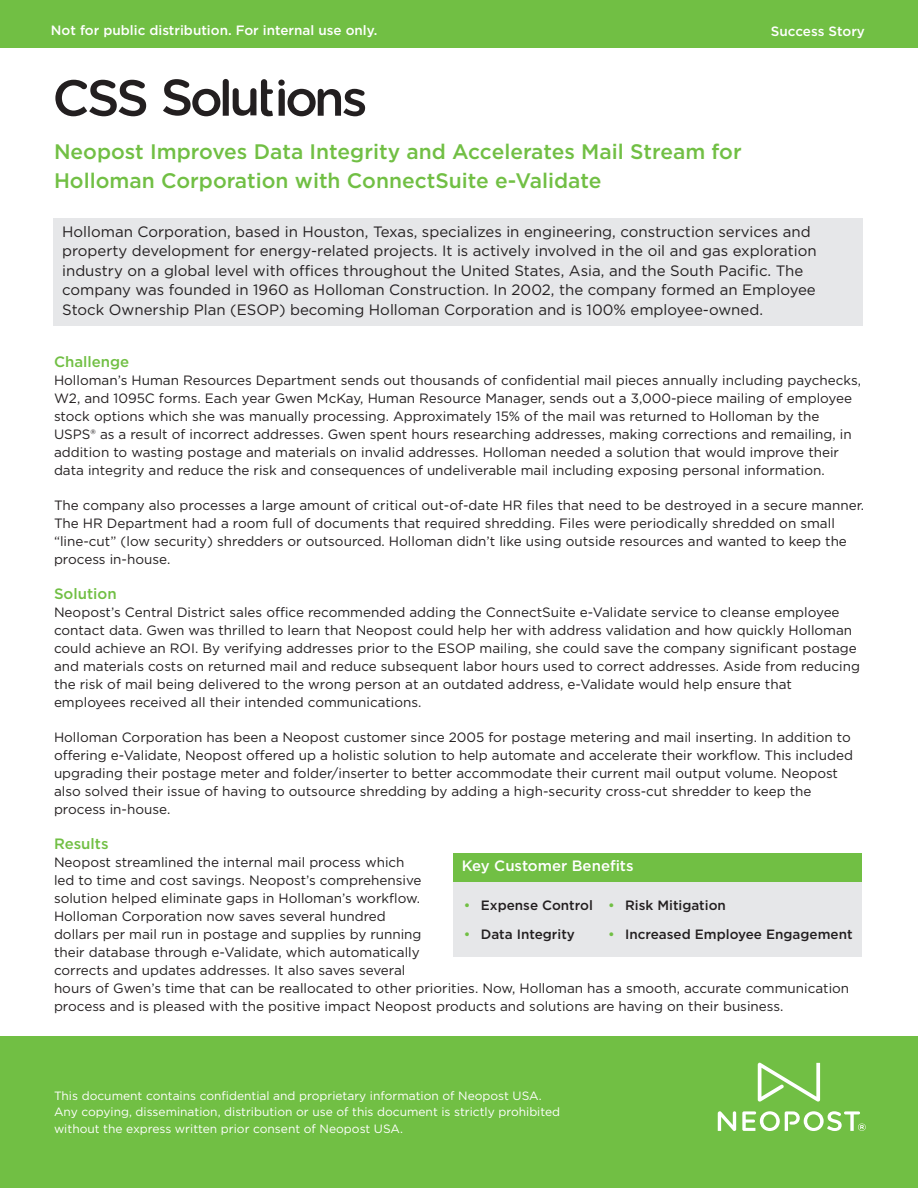
<style>
.page{position:relative;width:918px;height:1188px;background:#fff}
.page>*{position:absolute;margin:0;border:0;box-sizing:border-box;transform-origin:0 0}
.Neo_Sub_1{font:500 21px/28.5px "Gotham";color:#71bf44}
.Neo_Body_Txt{font:15px/19.5px "Gotham";color:#231f20}
.Neo_Body_Txt-2{font:500 15px "Gotham";color:#71bf44}
.t1{font:500 15px "Gotham";color:#fff}
.Neo_Body_Txt-3{font:13.5px/18px "Gotham";color:#231f20}
.t2{font:500 13.5px "Gotham";color:#231f20}
.Neo_Body_Txt-4{font:500 13.5px "Gotham";color:#fff}
.t3{font:12px/16.5px "Gotham";color:#fff}
.s1{color:#71bf44}
</style>
<div class="page">
<div style="left:0;top:0;width:918px;height:47px;background:#71bf44"></div>
<div style="left:53px;top:218px;width:810px;height:108px;background:#e6e7e9"></div>
<svg style="left:55px;top:80px;width:91px;height:36px"></svg>
<svg style="left:163px;top:79px;width:110px;height:37px"></svg>
<div style="left:278px;top:80px;width:7px;height:6px;background:#231f20;border-radius:50%"></div>
<svg style="left:279px;top:89px;width:86px;height:27px"></svg>
<div style="left:453px;top:854px;width:409px;height:102px;background:#e6e7e9"></div>
<div style="left:453px;top:853px;width:409px;height:28px;background:#71bf44"></div>
<div style="left:0;top:1037px;width:918px;height:151px;background:#71bf44"></div>
<svg style="left:718px;top:1111px;width:18px;height:20px"></svg>
<svg style="left:758px;top:1063px;width:62px;height:39px"></svg>
<svg style="left:742px;top:1111px;width:124px;height:20px"></svg>
<p class="Neo_Body_Txt-4" style="left:51px;top:21px;width:328px">Not for public distribution. For internal use only.</p>
<p class="Neo_Body_Txt-4" style="left:771px;top:23px;width:96px">Success Story</p>
<p class="Neo_Sub_1" style="left:54px;top:137px;width:689px">Neopost Improves Data Integrity and Accelerates Mail Stream for<br>Holloman Corporation with ConnectSuite e-Validate</p>
<p class="Neo_Body_Txt" style="left:62px;top:221px;width:756px">Holloman Corporation, based in Houston, Texas, specializes in engineering, construction services and property development for energy-related projects. It is actively involved in the oil and gas exploration industry on a global level with offices throughout the United States, Asia, and the South Pacific. The company was founded in 1960 as Holloman Construction. In 2002, the company formed an Employee Stock Ownership Plan (ESOP) becoming Holloman Corporation and is 100% employee-owned.</p>
<p class="Neo_Body_Txt-2" style="left:54px;top:352px;width:77px">Challenge</p>
<p class="Neo_Body_Txt-3" style="left:54px;top:371px;width:809px">Holloman’s Human Resources Department sends out thousands of confidential mail pieces annually including paychecks, W2, and 1095C forms. Each year Gwen McKay, Human Resource Manager, sends out a 3,000-piece mailing of employee stock options which she was manually processing. Approximately 15% of the mail was returned to Holloman by the USPS® as a result of incorrect addresses. Gwen spent hours researching addresses, making corrections and remailing, in addition to wasting postage and materials on invalid addresses. Holloman needed a solution that would improve their data integrity and reduce the risk and consequences of undeliverable mail including exposing personal information.</p>
<p class="Neo_Body_Txt-3" style="left:54px;top:496px;width:812px">The company also processes a large amount of critical out-of-date HR files that need to be destroyed in a secure manner.<br>The HR Department had a room full of documents that required shredding. Files were periodically shredded on small “line-cut” (low security) shredders or outsourced. Holloman didn’t like using outside resources and wanted to keep the process in-house.</p>
<p class="Neo_Body_Txt-2" style="left:54px;top:584px;width:64px">Solution</p>
<p class="Neo_Body_Txt-3" style="left:54px;top:603px;width:807px">Neopost’s Central District sales office recommended adding the ConnectSuite e-Validate service to cleanse employee contact data. Gwen was thrilled to learn that Neopost could help her with address validation and how quickly Holloman could achieve an ROI. By verifying addresses prior to the ESOP mailing, she could save the company significant postage and materials costs on returned mail and reduce subsequent labor hours used to correct addresses. Aside from reducing the risk of mail being delivered to the wrong person at an outdated address, e-Validate would help ensure that employees received all their intended communications.</p>
<p class="Neo_Body_Txt-3" style="left:54px;top:728px;width:801px">Holloman Corporation has been a Neopost customer since 2005 for postage metering and mail inserting. In addition to offering e-Validate, Neopost offered up a holistic solution to help automate and accelerate their workflow. This included upgrading their postage meter and folder/inserter to better accommodate their current mail output volume. Neopost also solved their issue of having to outsource shredding by adding a high-security cross-cut shredder to keep the process in-house.</p>
<p class="Neo_Body_Txt-2" style="left:54px;top:834px;width:56px">Results</p>
<p class="Neo_Body_Txt-3" style="left:54px;top:853px;width:797px">Neopost streamlined the internal mail process which<br>led to time and cost savings. Neopost’s comprehensive<br>solution helped eliminate gaps in Holloman’s workflow.<br>Holloman Corporation now saves several hundred<br>dollars per mail run in postage and supplies by running<br>their database through e-Validate, which automatically<br>corrects and updates addresses. It also saves several<br>hours of Gwen’s time that can be reallocated to other priorities. Now, Holloman has a smooth, accurate communication process and is pleased with the positive impact Neopost products and solutions are having on their business.</p>
<p class="t1" style="left:462px;top:856px;width:173px">Key Customer Benefits</p>
<p class="t2" style="left:464px;top:896px;width:130px"><span class="s1">•</span> Expense Control</p>
<p class="t2" style="left:464px;top:925px;width:113px"><span class="s1">•</span> Data Integrity</p>
<p class="t2" style="left:608px;top:896px;width:119px"><span class="s1">•</span> Risk Mitigation</p>
<p class="t2" style="left:608px;top:925px;width:246px"><span class="s1">•</span> Increased Employee Engagement</p>
<p class="t3" style="left:54px;top:1087px;width:508px">This document contains confidential and proprietary information of Neopost USA.<br>Any copying, dissemination, distribution or use of this document is strictly prohibited without the express written prior consent of Neopost USA.</p>
</div>
